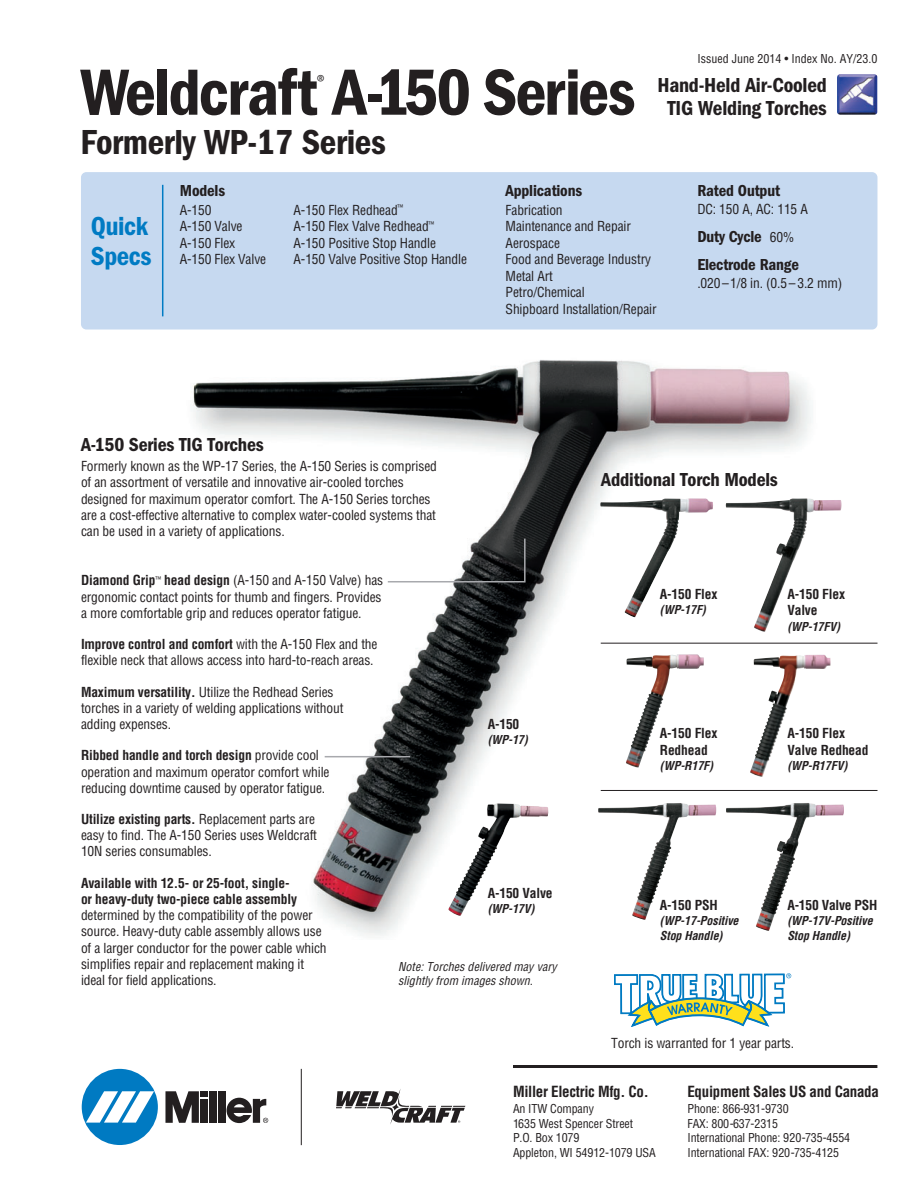
<style>
.page{position:relative;width:918px;height:1188px;background:#fff}
.page>*{position:absolute;margin:0;border:0;box-sizing:border-box;transform-origin:0 0}
.t1{font:67.5px "ITC Franklin Gothic Std Dm Cd";letter-spacing:-.025em;color:#231f20}
.t2{font:36px "ITC Franklin Gothic Std Dm Cd";letter-spacing:-.01em;color:#231f20}
.t3{font:27px/30px "ITC Franklin Gothic Std Dm Cd";letter-spacing:-.015em;color:#007bc3}
.t4{font:21px/22.5px "ITC Franklin Gothic Std Dm Cd";letter-spacing:-.01em;color:#231f20;text-align:center}
.t5{font:19.5px "ITC Franklin Gothic Std Dm Cd";letter-spacing:-.01em;color:#231f20}
.t6{font:16.5px/27.8px "ITC Franklin Gothic Std Dm Cd";letter-spacing:-.01em;color:#231f20}
.t7{font:condensed 16.5px "ITC Franklin Gothic Std";color:#231f20}
.t8{font:700 condensed 15px "Helvetica";letter-spacing:-.02em;color:#231f20}
.t9{font:condensed 13.5px/16.2px "Helvetica";letter-spacing:-.01em;color:#231f20}
.t10{font:700 condensed 13.5px/16.2px "Helvetica";letter-spacing:-.01em;color:#231f20}
.t11{font:condensed 12px/14.4px "Helvetica";letter-spacing:-.01em;color:#231f20}
.t12{font:italic 700 condensed 12px/14.4px "Helvetica";color:#231f20}
.t13{font:italic condensed 12px/14.4px "Helvetica";color:#231f20}
.s1{font-family:"Helvetica";font-stretch:condensed;font-size:13.5px}
.s2{font-weight:700}
</style>
<div class="page">
<div style="left:81px;top:172px;width:796px;height:158px;background:#c6d9f0;border-radius:5px"></div>
<img style="left:837px;top:74px;width:40px;height:41px">
<div style="left:82px;top:1069px;width:76px;height:76px;background:#007ac2;border-radius:50%"></div>
<svg style="left:86px;top:1091px;width:68px;height:32px"></svg>
<div style="left:210px;top:1091px;width:7px;height:32px;background:#231f20"></div>
<div style="left:219px;top:1091px;width:7px;height:32px;background:#231f20"></div>
<div style="left:200px;top:1091px;width:8px;height:6px;background:#231f20"></div>
<div style="left:200px;top:1099px;width:8px;height:24px;background:#231f20"></div>
<svg style="left:165px;top:1091px;width:34px;height:32px"></svg>
<svg style="left:227px;top:1098px;width:41px;height:25px"></svg>
<hr style="left:301px;top:1069px;width:1px;height:76px;background:#231f20">
<svg style="left:336px;top:1089px;width:129px;height:35px"></svg>
<hr style="left:513px;top:1065px;width:364px;height:3px;background:#231f20">
<svg style="left:614px;top:973px;width:177px;height:54px"></svg>
<hr style="left:162px;top:185px;width:1px;height:131px;background:#007bc3">
<img style="left:192px;top:360px;width:641px;height:576px">
<hr style="left:325px;top:756px;width:85px;height:1px;background:#a8a9ad">
<img style="left:726px;top:498px;width:116px;height:135px">
<img style="left:600px;top:498px;width:113px;height:120px">
<img style="left:750px;top:703px;width:34px;height:74px">
<img style="left:627px;top:654px;width:77px;height:93px">
<hr style="left:601px;top:790px;width:277px;height:1px;background:#231f20">
<hr style="left:601px;top:643px;width:277px;height:1px;background:#231f20">
<img style="left:448px;top:804px;width:101px;height:112px">
<svg style="left:386px;top:537px;width:140px;height:46px"></svg>
<img style="left:726px;top:803px;width:118px;height:128px">
<img style="left:598px;top:803px;width:118px;height:117px">
<h1 class="t1" style="left:80px;top:70px;width:556px">Weldcraft A-150 Series</h1>
<p class="t7" style="left:316px;top:71px;width:10px">®</p>
<h2 class="t2" style="left:80px;top:130px;width:307px">Formerly WP-17 Series</h2>
<p class="t11" style="left:698px;top:52px;width:181px">Issued June 2014 • Index No. AY/23.0</p>
<h3 class="t4" style="left:657px;top:76px;width:171px">Hand-Held Air-Cooled<br>TIG Welding Torches</h3>
<h3 class="t3" style="left:91px;top:214px;width:62px">Quick<br>Specs</h3>
<p class="t6" style="left:180px;top:178px;width:47px">Models</p>
<p class="t9" style="left:180px;top:203px;width:88px">A-150<br>A-150 Valve<br>A-150 Flex<br>A-150 Flex Valve</p>
<p class="t9" style="left:294px;top:203px;width:175px">A-150 Flex Redhead<sup>™<br></sup>A-150 Flex Valve Redhead<sup>™<br></sup>A-150 Positive Stop Handle<br>A-150 Valve Positive Stop Handle</p>
<p class="t6" style="left:506px;top:178px;width:78px">Applications</p>
<p class="t9" style="left:506px;top:203px;width:152px">Fabrication<br>Maintenance and Repair<br>Aerospace<br>Food and Beverage Industry<br>Metal Art<br>Petro/Chemical<br>Shipboard Installation/Repair</p>
<p class="t6" style="left:697px;top:178px;width:84px">Rated Output</p>
<p class="t9" style="left:697px;top:202px;width:112px">DC: 150 A, AC: 115 A</p>
<p class="t6" style="left:697px;top:224px;width:103px">Duty Cycle <span class="s1">60%<br></span>Electrode Range</p>
<p class="t9" style="left:697px;top:276px;width:146px">.020 –1/8 in. (0.5 – 3.2 mm)</p>
<h3 class="t5" style="left:81px;top:438px;width:184px">A-150 Series TIG Torches</h3>
<p class="t9" style="left:81px;top:459px;width:357px">Formerly known as the WP-17 Series, the A-150 Series is comprised of an assortment of versatile and innovative air-cooled torches designed for maximum operator comfort. The A-150 Series torches are a cost-effective alternative to complex water-cooled systems that can be used in a variety of applications.</p>
<p class="t9" style="left:81px;top:574px;width:304px"><span class="s2">Diamond Grip</span><sup>™</sup> <span class="s2">head design</span> (A-150 and A-150 Valve) has ergonomic contact points for thumb and fingers. Provides a more comfortable grip and reduces operator fatigue.</p>
<p class="t9" style="left:81px;top:637px;width:298px"><span class="s2">Improve control and comfort</span> with the A-150 Flex and the flexible neck that allows access into hard-to-reach areas.</p>
<p class="t9" style="left:81px;top:685px;width:264px"><span class="s2">Maximum versatility.</span> Utilize the Redhead Series torches in a variety of welding applications without adding expenses.</p>
<p class="t9" style="left:81px;top:748px;width:250px"><span class="s2">Ribbed handle and torch design</span> provide cool operation and maximum operator comfort while reducing downtime caused by operator fatigue.</p>
<p class="t9" style="left:81px;top:812px;width:238px"><span class="s2">Utilize existing parts.</span> Replacement parts are easy to find. The A-150 Series uses Weldcraft<br>10N series consumables.</p>
<p class="t10" style="left:81px;top:876px;width:218px">Available with 12.5- or 25-foot, single&shy;or heavy-duty two-piece cable assembly</p>
<p class="t9" style="left:81px;top:908px;width:247px">determined by the compatibility of the power source. Heavy-duty cable assembly allows use of a larger conductor for the power cable which simplifies repair and replacement making it ideal for field applications.</p>
<h3 class="t5" style="left:601px;top:473px;width:178px">Additional Torch Models</h3>
<p class="t10" style="left:660px;top:587px;width:59px">A-150 Flex</p>
<p class="t12" style="left:660px;top:604px;width:50px">(WP-17F)</p>
<p class="t10" style="left:488px;top:718px;width:33px">A-150</p>
<p class="t12" style="left:488px;top:734px;width:44px">(WP-17)</p>
<p class="t10" style="left:660px;top:727px;width:59px">A-150 Flex<br>Redhead</p>
<p class="t12" style="left:660px;top:759px;width:57px">(WP-R17F)</p>
<p class="t10" style="left:488px;top:886px;width:66px">A-150 Valve</p>
<p class="t12" style="left:488px;top:903px;width:51px">(WP-17V)</p>
<p class="t10" style="left:660px;top:898px;width:59px">A-150 PSH</p>
<p class="t12" style="left:660px;top:915px;width:83px">(WP-17-Positive<br>Stop Handle)</p>
<p class="t13" style="left:398px;top:960px;width:160px">Note:Torches delivered may vary slightly from images shown.</p>
<p class="t10" style="left:787px;top:587px;width:59px">A-150 Flex<br>Valve</p>
<p class="t12" style="left:787px;top:620px;width:57px">(WP-17FV)</p>
<p class="t10" style="left:787px;top:727px;width:83px">A-150 Flex<br>Valve Redhead</p>
<p class="t12" style="left:787px;top:759px;width:64px">(WP-R17FV)</p>
<p class="t10" style="left:787px;top:898px;width:92px">A-150 Valve PSH</p>
<p class="t12" style="left:787px;top:915px;width:89px">(WP-17V-Positive<br>Stop Handle)</p>
<p class="t9" style="left:611px;top:1036px;width:184px">Torch is warranted for 1 year parts.</p>
<p class="t8" style="left:513px;top:1085px;width:137px">Miller Electric Mfg. Co.</p>
<p class="t11" style="left:513px;top:1103px;width:144px">An ITW Company<br>1635 West Spencer Street<br>P.O. Box 1079<br>Appleton, WI 54912-1079 USA</p>
<p class="t8" style="left:687px;top:1085px;width:193px">Equipment Sales US and Canada</p>
<p class="t11" style="left:687px;top:1103px;width:164px">Phone: 866-931-9730<br>FAX: 800-637-2315<br>International Phone: 920-735-4554<br>International FAX: 920-735-4125</p>
</div>
